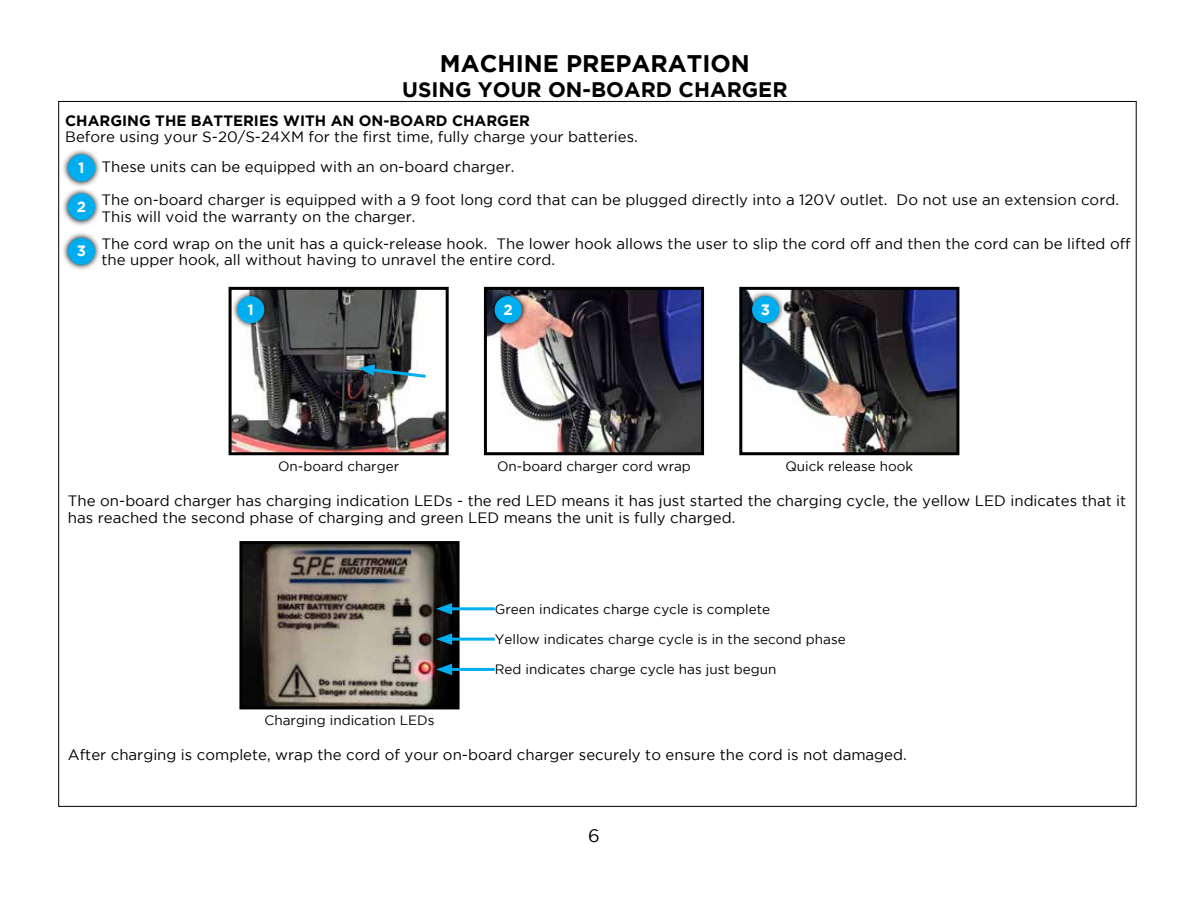
<style>
.page{position:relative;width:1188px;height:918px;background:#fff}
.page>*{position:absolute;margin:0;border:0;box-sizing:border-box;transform-origin:0 0}
.t1{font:700 24px "Gotham";color:#000}
.t2{font:700 21px "Gotham";color:#000}
.t3{font:18px "Gotham";color:#000}
.t4{font:15px/16.5px "Gotham";color:#000}
.t5{font:700 15px "Gotham";color:#000}
.t6{font:700 14.85px "Gotham";color:#fff}
.t7{font:13.5px "Gotham";color:#000}
.s1{font-weight:700;font-size:14.85px;color:#fff}
</style>
<div class="page">
<img style="left:243px;top:545px;width:213px;height:160px">
<div style="left:239px;top:541px;width:221px;height:168px;border:3px solid #000"></div>
<hr style="left:446px;top:607px;width:49px;height:3px;background:#00aeef">
<svg style="left:436px;top:603px;width:16px;height:12px"></svg>
<hr style="left:446px;top:638px;width:49px;height:3px;background:#00aeef">
<svg style="left:436px;top:633px;width:16px;height:12px"></svg>
<hr style="left:446px;top:668px;width:49px;height:3px;background:#00aeef">
<svg style="left:436px;top:664px;width:16px;height:11px"></svg>
<img style="left:233px;top:291px;width:212px;height:160px">
<div style="left:229px;top:287px;width:220px;height:168px;border:3px solid #000"></div>
<svg style="left:359px;top:364px;width:70px;height:16px"></svg>
<svg style="left:231px;top:290px;width:40px;height:40px"></svg>
<div style="left:237px;top:296px;width:27px;height:27px;background:#00aeef;border-radius:50%"></div>
<img style="left:488px;top:291px;width:212px;height:160px">
<div style="left:484px;top:287px;width:220px;height:168px;border:3px solid #000"></div>
<svg style="left:488px;top:290px;width:40px;height:40px"></svg>
<div style="left:495px;top:296px;width:27px;height:27px;background:#00aeef;border-radius:50%"></div>
<img style="left:743px;top:291px;width:212px;height:160px">
<div style="left:739px;top:287px;width:220px;height:168px;border:3px solid #000"></div>
<svg style="left:746px;top:290px;width:40px;height:40px"></svg>
<div style="left:752px;top:296px;width:27px;height:27px;background:#00aeef;border-radius:50%"></div>
<svg style="left:63px;top:150px;width:37px;height:37px"></svg>
<div style="left:68px;top:154px;width:27px;height:28px;background:#00aeef;border-radius:50%"></div>
<svg style="left:63px;top:189px;width:37px;height:37px"></svg>
<div style="left:68px;top:193px;width:27px;height:27px;background:#00aeef;border-radius:50%"></div>
<svg style="left:63px;top:233px;width:37px;height:37px"></svg>
<div style="left:68px;top:238px;width:27px;height:27px;background:#00aeef;border-radius:50%"></div>
<h1 class="t1" style="left:440px;top:49px;width:311px">MACHINE PREPARATION</h1>
<h2 class="t2" style="left:402px;top:77px;width:387px">USING YOUR ON-BOARD CHARGER</h2>
<p class="t5" style="left:65px;top:112px;width:466px">CHARGING THE BATTERIES WITH AN ON-BOARD CHARGER</p>
<p class="t4" style="left:65px;top:129px;width:574px">Before using your S-20/S-24XM for the first time, fully charge your batteries.</p>
<p class="t4" style="left:78px;top:158px;width:438px"><span class="s1">1</span> These units can be equipped with an on-board charger.</p>
<p class="t6" style="left:77px;top:198px;width:11px">2</p>
<p class="t6" style="left:77px;top:242px;width:11px">3</p>
<p class="t4" style="left:102px;top:191px;width:1019px">The on-board charger is equipped with a 9 foot long cord that can be plugged directly into a 120V outlet. Do not use an extension cord.<br>This will void the warranty on the charger.</p>
<p class="t4" style="left:102px;top:235px;width:1031px">The cord wrap on the unit has a quick-release hook. The lower hook allows the user to slip the cord off and then the cord can be lifted off the upper hook, all without having to unravel the entire cord.</p>
<p class="t6" style="left:247px;top:301px;width:8px">1</p>
<p class="t7" style="left:278px;top:459px;width:123px">On-board charger</p>
<p class="t6" style="left:503px;top:301px;width:11px">2</p>
<p class="t7" style="left:497px;top:459px;width:195px">On-board charger cord wrap</p>
<p class="t6" style="left:761px;top:301px;width:11px">3</p>
<p class="t7" style="left:785px;top:459px;width:129px">Quick release hook</p>
<p class="t4" style="left:68px;top:492px;width:1060px">The on-board charger has charging indication LEDs - the red LED means it has just started the charging cycle, the yellow LED indicates that it has reached the second phase of charging and green LED means the unit is fully charged.</p>
<p class="t7" style="left:495px;top:602px;width:277px">Green indicates charge cycle is complete</p>
<p class="t7" style="left:495px;top:632px;width:352px">Yellow indicates charge cycle is in the second phase</p>
<p class="t7" style="left:264px;top:713px;width:172px">Charging indication LEDs</p>
<p class="t7" style="left:495px;top:662px;width:283px">Red indicates charge cycle has just begun</p>
<p class="t4" style="left:68px;top:747px;width:840px">After charging is complete, wrap the cord of your on-board charger securely to ensure the cord is not damaged.</p>
<p class="t3" style="left:588px;top:826px;width:13px">6</p>
</div>
